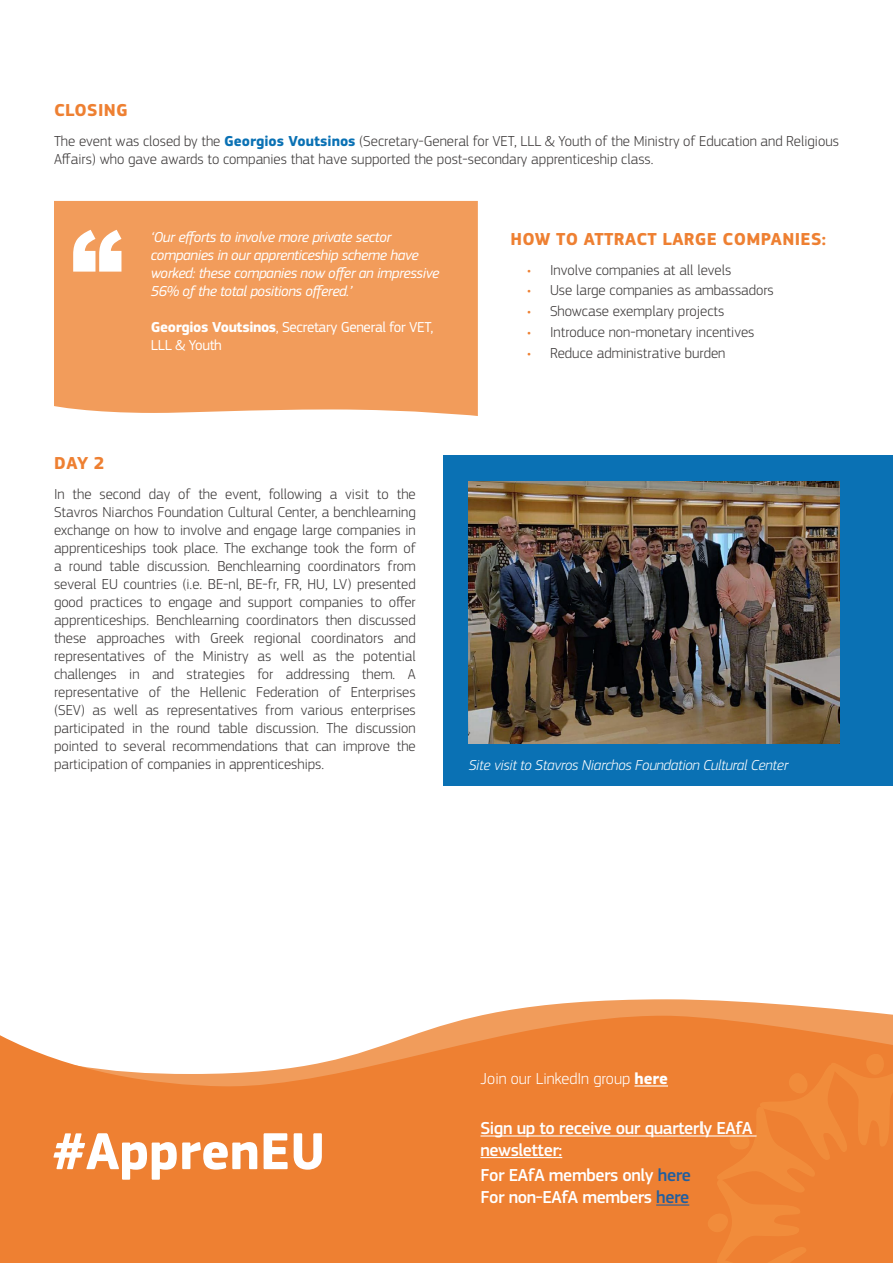
<style>
.page{position:relative;width:893px;height:1263px;background:#fff}
.page>*{position:absolute;margin:0;border:0;box-sizing:border-box;transform-origin:0 0}
.t1{font:900 105px "Arial";color:#fff}
.Body_text{font:700 54px "EC Square Sans Pro";color:#fff}
.Body_text-2{font:500 18px/21.6px "EC Square Sans Pro";letter-spacing:-.025em;color:#fff}
.t2{font:700 18px "EC Square Sans Pro";letter-spacing:.02em;color:#ee8032}
.Body_text-3{font:300 16.5px "EC Square Sans Pro";color:#fff}
.Body_text-4{font:300 15px/18px "EC Square Sans Pro";color:#3b3838}
.quote_name{font:italic 15px/18px "EC Square Sans Pro";letter-spacing:-.025em;color:#fff}
.quote_name-2{font:15px/18px "EC Square Sans Pro";letter-spacing:-.025em;color:#fff}
.quote_name-3{font:italic 300 15px "EC Square Sans Pro";letter-spacing:-.015em;color:#fff}
.s1{font-weight:700;color:#0a71b4}
.s2{font-weight:700}
.s3{color:#ee8032}
.s4{color:#215e9e}
</style>
<div class="page">
<div style="left:443px;top:455px;width:450px;height:331px;background:#0a71b4"></div>
<svg style="left:479px;top:999px;width:414px;height:17px;fill:#f19c5b"></svg>
<svg style="left:0;top:1016px;width:893px;height:247px;fill:#ee8032"></svg>
<hr style="left:634px;top:1085px;width:34px;height:1px;background:#fff">
<hr style="left:480px;top:1135px;width:277px;height:1px;background:#fff">
<hr style="left:480px;top:1157px;width:82px;height:1px;background:#fff">
<hr style="left:656px;top:1204px;width:33px;height:1px;background:#215e9e">
<svg style="left:702px;top:1050px;width:191px;height:213px"></svg>
<div style="left:54px;top:201px;width:424px;height:215px;background:#f29c5b"></div>
<img style="left:469px;top:482px;width:371px;height:261px">
<h2 class="t2" style="left:54px;top:99px;width:75px">CLOSING</h2>
<p class="Body_text-4" style="left:54px;top:132px;width:786px">The event was closed by the <span class="s1">Georgios Voutsinos</span> (Secretary-General for VET, LLL &amp; Youth of the Ministry of Education and Religious<br>Affairs) who gave awards to companies that have supported the post-secondary apprenticeship class.</p>
<h1 class="t1" style="left:70px;top:192px;width:54px">“</h1>
<p class="quote_name" style="left:151px;top:228px;width:290px">‘Our efforts to involve more private sector companies in our apprenticeship scheme have worked: these companies now offer an impressive 56% of the total positions offered.’</p>
<p class="quote_name-2" style="left:151px;top:318px;width:284px"><span class="s2">Georgios Voutsinos</span>, Secretary General for VET,<br>LLL &amp; Youth</p>
<h2 class="t2" style="left:510px;top:229px;width:317px">HOW TO ATTRACT LARGE COMPANIES:</h2>
<p class="Body_text-4" style="left:527px;top:260px;width:206px"><span class="s3">•</span> Involve companies at all levels</p>
<p class="Body_text-4" style="left:527px;top:281px;width:248px"><span class="s3">•</span> Use large companies as ambassadors</p>
<p class="Body_text-4" style="left:527px;top:302px;width:199px"><span class="s3">•</span> Showcase exemplary projects</p>
<p class="Body_text-4" style="left:527px;top:323px;width:229px"><span class="s3">•</span> Introduce non-monetary incentives</p>
<p class="Body_text-4" style="left:527px;top:343px;width:200px"><span class="s3">•</span> Reduce administrative burden</p>
<h2 class="t2" style="left:54px;top:452px;width:52px">DAY 2</h2>
<p class="Body_text-4" style="left:54px;top:485px;width:363px;text-align:justify">In the second day of the event, following a visit to the Stavros Niarchos Foundation Cultural Center, a benchlearning exchange on how to involve and engage large companies in apprenticeships took place. The exchange took the form of a round table discussion. Benchlearning coordinators from several EU countries (i.e. BE-nl, BE-fr, FR, HU, LV) presented good practices to engage and support companies to offer apprenticeships. Benchlearning coordinators then discussed these approaches with Greek regional coordinators and representatives of the Ministry as well as the potential challenges in and strategies for addressing them. A representative of the Hellenic Federation of Enterprises (SEV) as well as representatives from various enterprises participated in the round table discussion. The discussion pointed to several recommendations that can improve the participation of companies in apprenticeships.</p>
<p class="quote_name-3" style="left:469px;top:756px;width:321px">Site visit to Stavros Niarchos Foundation Cultural Center</p>
<p class="Body_text" style="left:52px;top:1119px;width:275px">#ApprenEU</p>
<p class="Body_text-3" style="left:480px;top:1069px;width:189px">Join our LinkedIn group <span class="s2">here</span></p>
<p class="Body_text-2" style="left:480px;top:1117px;width:273px">Sign up to receive our quarterly EAfA newsletter:</p>
<p class="Body_text-2" style="left:480px;top:1165px;width:212px">For EAfA members only <span class="s4">here</span></p>
<p class="Body_text-2" style="left:480px;top:1186px;width:210px">For non-EAfA members <span class="s4">here</span></p>
</div>
